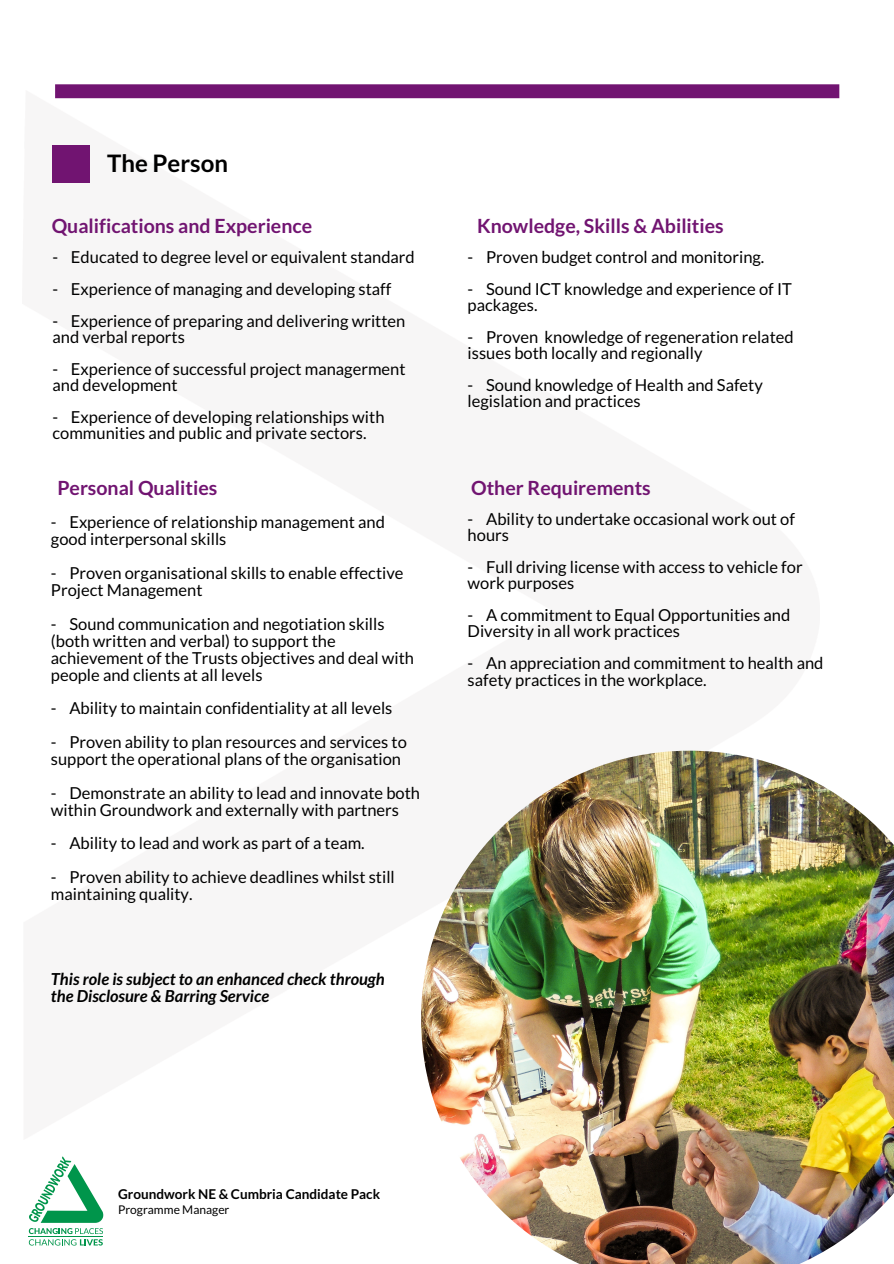
<style>
.page{position:relative;width:894px;height:1264px;background:#fff}
.page>*{position:absolute;margin:0;border:0;box-sizing:border-box;transform-origin:0 0}
.t1{font:700 24px "Lato";color:#000}
.t2{font:700 19.5px "Lato";color:#711471}
.t3{font:16.5px/16px "Lato";color:#000}
.t4{font:italic 700 16.5px "Lato";color:#000}
.t5{font:700 13.5px "Lato";color:#000}
.t6{font:12px "Lato";color:#000}
</style>
<div class="page">
<svg style="left:55px;top:84px;width:784px;height:14px;background:#741974"></svg>
<div style="left:52px;top:145px;width:38px;height:38px;background:#711471"></div>
<svg style="left:29px;top:1239px;width:74px;height:6px"></svg>
<hr style="left:29px;top:1236px;width:74px;height:1px;background:#00954b">
<svg style="left:29px;top:1156px;width:75px;height:77px"></svg>
<img style="left:421px;top:750px;width:472px;height:513px">
<p class="t1" style="left:107px;top:148px;width:122px">The Person</p>
<p class="t2" style="left:52px;top:214px;width:262px">Qualifications and Experience</p>
<p class="t3" style="left:52px;top:248px;width:364px">- Educated to degree level or equivalent standard</p>
<p class="t3" style="left:52px;top:280px;width:340px">- Experience of managing and developing staff</p>
<p class="t3" style="left:52px;top:312px;width:354px">- Experience of preparing and delivering written and verbal reports</p>
<p class="t3" style="left:52px;top:360px;width:354px">- Experience of successful project managerment and development</p>
<p class="t3" style="left:52px;top:408px;width:333px">- Experience of developing relationships with communities and public and private sectors.</p>
<p class="t2" style="left:477px;top:214px;width:248px">Knowledge, Skills &amp; Abilities</p>
<p class="t3" style="left:467px;top:248px;width:298px">- Proven budget control and monitoring.</p>
<p class="t3" style="left:467px;top:280px;width:325px">- Sound ICT knowledge and experience of IT packages.</p>
<p class="t3" style="left:467px;top:328px;width:327px">- Proven knowledge of regeneration related issues both locally and regionally</p>
<p class="t3" style="left:467px;top:376px;width:297px">- Sound knowledge of Health and Safety legislation and practices</p>
<p class="t2" style="left:57px;top:475px;width:161px">Personal Qualities</p>
<p class="t2" style="left:471px;top:475px;width:181px">Other Requirements</p>
<p class="t3" style="left:467px;top:510px;width:329px">- Ability to undertake occasional work out of hours</p>
<p class="t3" style="left:467px;top:559px;width:336px">- Full driving license with access to vehicle for work purposes</p>
<p class="t3" style="left:467px;top:607px;width:324px">- A commitment to Equal Opportunities and<br>Diversity in all work practices</p>
<p class="t3" style="left:467px;top:655px;width:357px">- An appreciation and commitment to health and safety practices in the workplace.</p>
<p class="t3" style="left:51px;top:513px;width:335px;line-height:17px">- Experience of relationship management and good interpersonal skills</p>
<p class="t3" style="left:51px;top:564px;width:354px;line-height:17px">- Proven organisational skills to enable effective<br>Project Management</p>
<p class="t3" style="left:51px;top:615px;width:364px;line-height:17px">- Sound communication and negotiation skills (both written and verbal) to support the achievement of the Trusts objectives and deal with people and clients at all levels</p>
<p class="t3" style="left:51px;top:700px;width:343px">- Ability to maintain confidentiality at all levels</p>
<p class="t3" style="left:51px;top:733px;width:357px;line-height:17px">- Proven ability to plan resources and services to support the operational plans of the organisation</p>
<p class="t3" style="left:51px;top:784px;width:370px;line-height:17px">- Demonstrate an ability to lead and innovate both within Groundwork and externally with partners</p>
<p class="t3" style="left:51px;top:835px;width:315px">- Ability to lead and work as part of a team.</p>
<p class="t3" style="left:51px;top:868px;width:345px;line-height:17px">- Proven ability to achieve deadlines whilst still maintaining quality.</p>
<p class="t4" style="left:51px;top:968px;width:335px">This role is subject to an enhanced check through</p>
<p class="t4" style="left:51px;top:985px;width:220px">the Disclosure &amp; Barring Service</p>
<p class="t5" style="left:118px;top:1185px;width:263px">Groundwork NE &amp; Cumbria Candidate Pack</p>
<p class="t6" style="left:118px;top:1202px;width:113px">Programme Manager</p>
</div>
